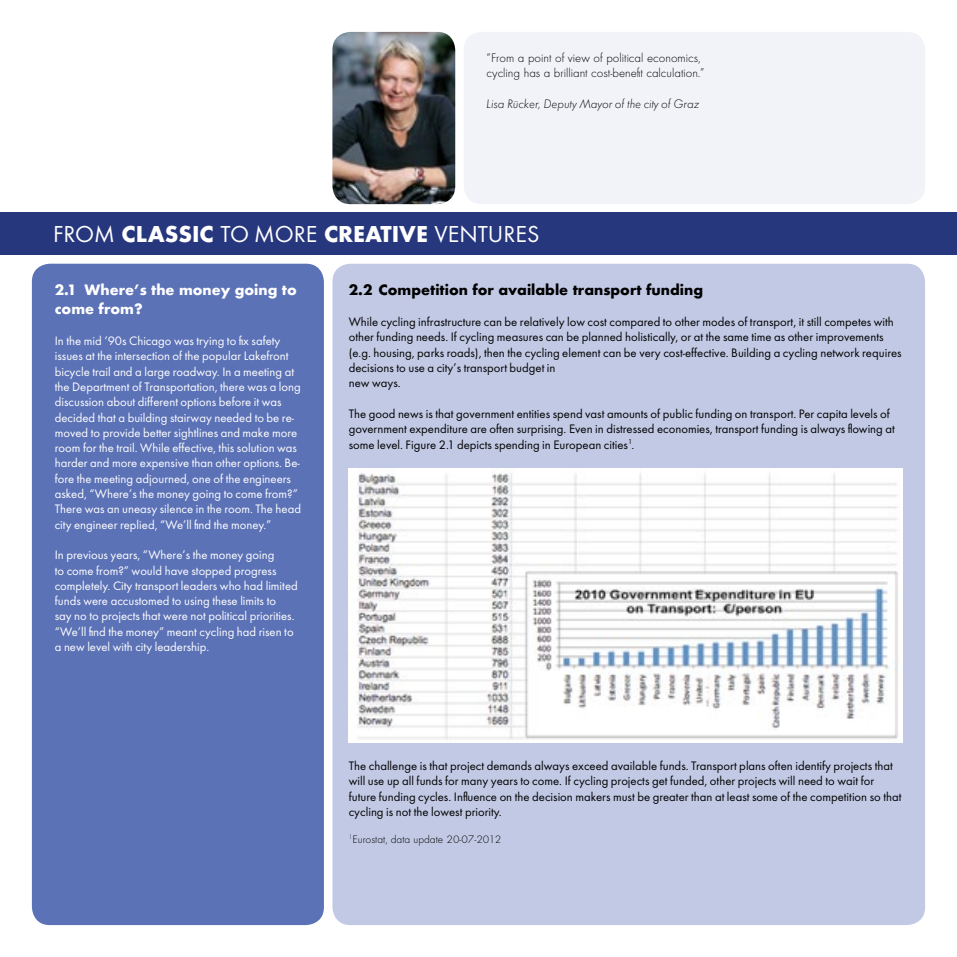
<style>
.page{position:relative;width:957px;height:957px;background:#fff}
.page>*{position:absolute;margin:0;border:0;box-sizing:border-box;transform-origin:0 0}
.t1{font:24px "Futura";color:#fff}
.t2{font:15.75px "Futura Bld";color:#000}
.t3{font:15.75px/18.9px "Futura Bld";color:#fff}
.t4{font:12.75px/15.3px "Futura";color:#000}
.t5{font:12.75px/15.3px "Futura";color:#fff}
.t6{font:12.75px "Futura Lgt";color:#000}
.t7{font:12.75px "Futura Lgt Itl";color:#000}
.t8{font:11.25px "Futura Lgt";color:#000}
.s1{font-family:"Futura Bld"}
</style>
<div class="page">
<div style="left:0;top:213px;width:957px;height:42px;background:#27377d"></div>
<div style="left:332px;top:264px;width:593px;height:661px;background:#c1c9e4;border-radius:18px"></div>
<div style="left:32px;top:264px;width:292px;height:661px;background:#5c72b7;border-radius:18px"></div>
<div style="left:464px;top:32px;width:461px;height:172px;background:#f2f3f9;border-radius:18px"></div>
<img style="left:332px;top:32px;width:123px;height:172px">
<img style="left:349px;top:468px;width:553px;height:274px">
<p class="t6" style="left:486px;top:49px;width:215px">“From a point of view of political economics,</p>
<p class="t6" style="left:486px;top:64px;width:219px">cycling has a brilliant cost-benefit calculation.”</p>
<p class="t7" style="left:486px;top:95px;width:214px">Lisa Rücker, Deputy Mayor of the city of Graz</p>
<p class="t1" style="left:53px;top:218px;width:488px">FROM <span class="s1">CLASSIC</span> TO MORE <span class="s1">CREATIVE</span> VENTURES</p>
<p class="t3" style="left:55px;top:282px;width:243px">2.1 Where’s the money going to come from?</p>
<p class="t5" style="left:55px;top:334px;width:248px">In the mid ‘90s Chicago was trying to fix safety issues at the intersection of the popular Lakefront bicycle trail and a large roadway. In a meeting at the Department of Transportation, there was a long discussion about different options before it was decided that a building stairway needed to be re&shy;moved to provide better sightlines and make more room for the trail. While effective, this solution was harder and more expensive than other options. Be&shy;fore the meeting adjourned, one of the engineers asked, “Where’s the money going to come from?” There was an uneasy silence in the room. The head city engineer replied, “We’ll find the money.”</p>
<p class="t5" style="left:55px;top:548px;width:244px">In previous years, “Where’s the money going<br>to come from?” would have stopped progress completely. City transport leaders who had limited funds were accustomed to using these limits to<br>say no to projects that were not political priorities. “We’ll find the money” meant cycling had risen to a new level with city leadership.</p>
<p class="t2" style="left:349px;top:280px;width:356px">2.2 Competition for available transport funding</p>
<p class="t4" style="left:349px;top:315px;width:554px">While cycling infrastructure can be relatively low cost compared to other modes of transport, it still competes with other funding needs. If cycling measures can be planned holistically, or at the same time as other improvements (e.g. housing, parks roads), then the cycling element can be very cost-effective. Building a cycling network requires decisions to use a city’s transport budget in</p>
<p class="t4" style="left:349px;top:376px;width:53px">new ways.</p>
<p class="t4" style="left:349px;top:407px;width:547px">The good news is that government entities spend vast amounts of public funding on transport. Per capita levels of government expenditure are often surprising. Even in distressed economies, transport funding is always flowing at some level. Figure 2.1 depicts spending in European cities<sup>1</sup>.</p>
<p class="t4" style="left:349px;top:759px;width:554px">The challenge is that project demands always exceed available funds. Transport plans often identify projects that will use up all funds for many years to come. If cycling projects get funded, other projects will need to wait for future funding cycles. Influence on the decision makers must be greater than at least some of the competition so that cycling is not the lowest priority.</p>
<p class="t8" style="left:349px;top:831px;width:154px"><sup>1</sup>Eurostat, data update 20-07-2012</p>
</div>
